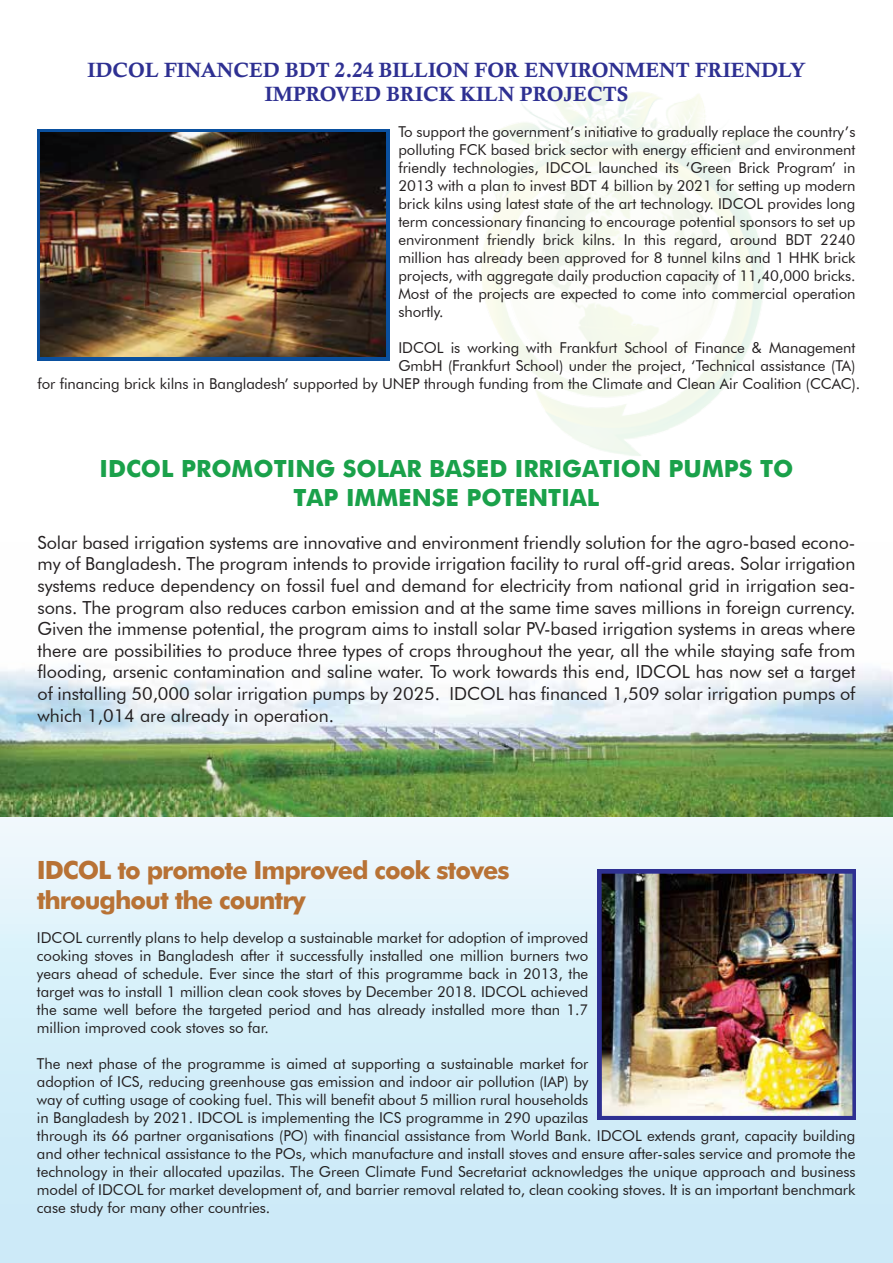
<style>
.page{position:relative;width:893px;height:1263px;background:#fff}
.page>*{position:absolute;margin:0;border:0;box-sizing:border-box;transform-origin:0 0}
.t1{font:700 25.05px/30.2px "Futura";letter-spacing:-.04em;color:#b87235}
.t2{font:700 23.7px/28.3px "Futura";color:#1aa14a;text-align:center}
.t3{font:20.7px/24.8px "Calis MT Bol";color:#2e3092;text-align:center}
.t4{font:18px/21.6px "Futura BT";letter-spacing:-.005em;color:#231f20;text-align:justify}
.t5{font:15px/18px "Futura BT";letter-spacing:-.005em;color:#231f20;text-align:justify}
</style>
<div class="page">
<svg style="left:0;top:673px;width:893px;height:590px;background:#d7eef8"></svg>
<div style="left:38px;top:129px;width:352px;height:231px;background:#0a509f"></div>
<img style="left:41px;top:132px;width:345px;height:225px">
<img style="left:0;top:668px;width:892px;height:148px">
<svg style="left:597px;top:869px;width:259px;height:250px;background:#2f328e"></svg>
<img style="left:602px;top:874px;width:250px;height:242px">
<h3 class="t3" style="left:88px;top:57px;width:719px">IDCOL FINANCED BDT 2.24 BILLION FOR ENVIRONMENT FRIENDLY<br>IMPROVED BRICK KILN PROJECTS</h3>
<p class="t5" style="left:398px;top:123px;width:459px">To support the government’s initiative to gradually replace the country’s polluting FCK based brick sector with energy efficient and environment friendly technologies, IDCOL launched its ‘Green Brick Program’ in 2013 with a plan to invest BDT 4 billion by 2021 for setting up modern brick kilns using latest state of the art technology. IDCOL provides long term concessionary financing to encourage potential sponsors to set up environment friendly brick kilns. In this regard, around BDT 2240 million has already been approved for 8 tunnel kilns and 1 HHK brick projects, with aggregate daily production capacity of 11,40,000 bricks.<br>Most of the projects are expected to come into commercial operation shortly.</p>
<p class="t5" style="left:398px;top:339px;width:459px">IDCOL is working with Frankfurt School of Finance &amp; Management</p>
<p class="t5" style="left:398px;top:357px;width:459px">GmbH (Frankfurt School) under the project, ‘Technical assistance (TA)</p>
<p class="t5" style="left:37px;top:375px;width:824px">for financing brick kilns in Bangladesh’ supported by UNEP through funding from the Climate and Clean Air Coalition (CCAC).</p>
<h2 class="t2" style="left:100px;top:453px;width:695px">IDCOL PROMOTING SOLAR BASED IRRIGATION PUMPS TO<br>TAP IMMENSE POTENTIAL</h2>
<p class="t4" style="left:38px;top:531px;width:819px">Solar based irrigation systems are innovative and environment friendly solution for the agro-based econo&shy;my of Bangladesh. The program intends to provide irrigation facility to rural off-grid areas. Solar irrigation systems reduce dependency on fossil fuel and demand for electricity from national grid in irrigation sea&shy;sons. The program also reduces carbon emission and at the same time saves millions in foreign currency.<br>Given the immense potential, the program aims to install solar PV-based irrigation systems in areas where there are possibilities to produce three types of crops throughout the year, all the while staying safe from flooding, arsenic contamination and saline water. To work towards this end, IDCOL has now set a target of installing 50,000 solar irrigation pumps by 2025. IDCOL has financed 1,509 solar irrigation pumps of which 1,014 are already in operation.</p>
<h1 class="t1" style="left:37px;top:853px;width:474px">IDCOL to promote Improved cook stoves throughout the country</h1>
<p class="t5" style="left:37px;top:928px;width:553px">IDCOL currently plans to help develop a sustainable market for adoption of improved cooking stoves in Bangladesh after it successfully installed one million burners two years ahead of schedule. Ever since the start of this programme back in 2013, the target was to install 1 million clean cook stoves by December 2018. IDCOL achieved the same well before the targeted period and has already installed more than 1.7 million improved cook stoves so far.</p>
<p class="t5" style="left:37px;top:1054px;width:820px;text-align:left">The next phase of the programme is aimed at supporting a sustainable market for<br>adoption of ICS, reducing greenhouse gas emission and indoor air pollution (IAP) by<br>way of cutting usage of cooking fuel. This will benefit about 5 million rural households<br>in Bangladesh by 2021. IDCOL is implementing the ICS programme in 290 upazilas<br>through its 66 partner organisations (PO) with financial assistance from World Bank. IDCOL extends grant, capacity building and other technical assistance to the POs, which manufacture and install stoves and ensure after-sales service and promote the technology in their allocated upazilas. The Green Climate Fund Secretariat acknowledges the unique approach and business model of IDCOL for market development of, and barrier removal related to, clean cooking stoves. It is an important benchmark case study for many other countries.</p>
</div>
